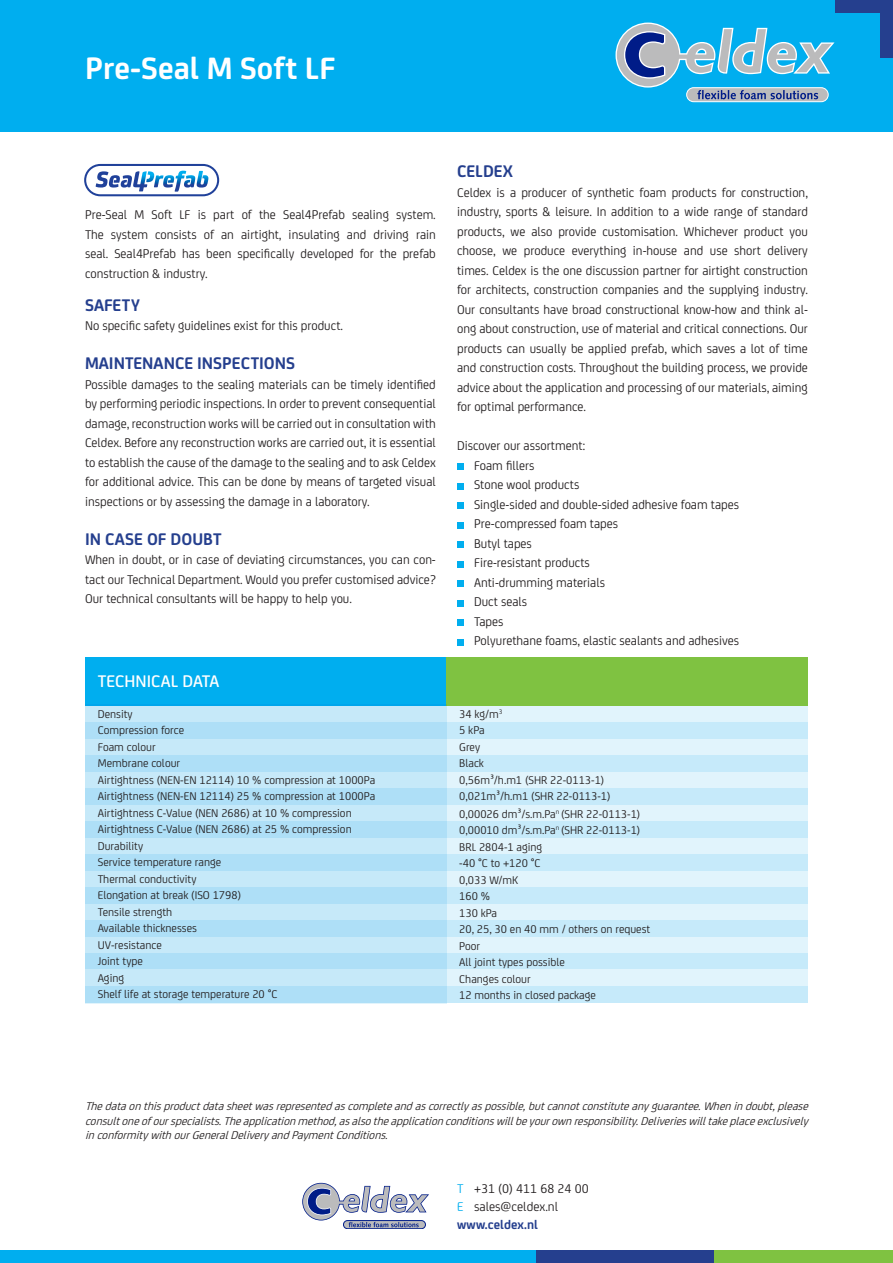
<style>
.page{position:relative;width:893px;height:1263px;background:#fff}
.page>*{position:absolute;margin:0;border:0;box-sizing:border-box;transform-origin:0 0}
._6__kop_diap{font:700 33px "FS Joey";color:#fff}
._1_plat{font:700 18px "FS Joey";color:#253f8e}
.t1{font:500 18px "FS Joey";color:#fff}
._1_plat-2{font:13.5px/19.5px "FS Joey";color:#231f20;text-align:justify}
.t2{font:700 13.5px "FS Joey";color:#253f8e}
._1_plat-3{font:12px/16.5px "FS Joey";color:#231f20}
.t3{font:italic 12px/14.4px "FS Joey";color:#231f20;text-align:justify}
.s1{color:#00aeef}
</style>
<div class="page">
<div style="left:0;top:1250px;width:536px;height:13px;background:#00aeef"></div>
<div style="left:536px;top:1250px;width:178px;height:13px;background:#253f8e"></div>
<div style="left:714px;top:1250px;width:179px;height:13px;background:#7fc241"></div>
<div style="left:0;top:0;width:893px;height:132px;background:#00aeef"></div>
<div style="left:836px;top:0;width:57px;height:13px;background:#253f8e"></div>
<div style="left:880px;top:0;width:13px;height:57px;background:#253f8e"></div>
<svg style="left:615px;top:23px;width:219px;height:79px"></svg>
<svg style="left:302px;top:1183px;width:127px;height:46px"></svg>
<svg style="left:84px;top:164px;width:135px;height:32px"></svg>
<svg style="left:457px;top:464px;width:6px;height:6px"></svg>
<svg style="left:457px;top:483px;width:6px;height:6px"></svg>
<svg style="left:457px;top:503px;width:6px;height:6px"></svg>
<svg style="left:457px;top:522px;width:6px;height:6px"></svg>
<svg style="left:457px;top:542px;width:6px;height:6px"></svg>
<svg style="left:457px;top:561px;width:6px;height:6px"></svg>
<svg style="left:457px;top:581px;width:6px;height:6px"></svg>
<svg style="left:457px;top:600px;width:6px;height:6px"></svg>
<svg style="left:457px;top:620px;width:6px;height:6px"></svg>
<svg style="left:457px;top:639px;width:6px;height:6px"></svg>
<div style="left:85px;top:953px;width:723px;height:17px;background:#c6eafa"></div>
<div style="left:85px;top:970px;width:723px;height:16px;background:#e1f4fc"></div>
<div style="left:85px;top:986px;width:723px;height:16px;background:#c6eafa"></div>
<div style="left:85px;top:937px;width:723px;height:16px;background:#e1f4fc"></div>
<div style="left:85px;top:706px;width:723px;height:17px;background:#e1f4fc"></div>
<div style="left:85px;top:838px;width:723px;height:16px;background:#e1f4fc"></div>
<div style="left:85px;top:772px;width:723px;height:16px;background:#e1f4fc"></div>
<div style="left:85px;top:904px;width:723px;height:16px;background:#e1f4fc"></div>
<div style="left:85px;top:739px;width:723px;height:16px;background:#e1f4fc"></div>
<div style="left:85px;top:871px;width:723px;height:16px;background:#e1f4fc"></div>
<div style="left:85px;top:805px;width:723px;height:16px;background:#e1f4fc"></div>
<div style="left:85px;top:723px;width:723px;height:16px;background:#c6eafa"></div>
<div style="left:85px;top:854px;width:723px;height:17px;background:#c6eafa"></div>
<div style="left:85px;top:788px;width:723px;height:17px;background:#c6eafa"></div>
<div style="left:85px;top:920px;width:723px;height:17px;background:#c6eafa"></div>
<div style="left:85px;top:755px;width:723px;height:17px;background:#c6eafa"></div>
<div style="left:85px;top:887px;width:723px;height:17px;background:#c6eafa"></div>
<div style="left:85px;top:821px;width:723px;height:17px;background:#c6eafa"></div>
<div style="left:85px;top:657px;width:374px;height:49px;background:#00aeef"></div>
<div style="left:446px;top:657px;width:362px;height:49px;background:#7fc241"></div>
<div style="left:85px;top:704px;width:361px;height:299px;background:linear-gradient(to right,#bae4f8,#bae4f8)"></div>
<p class="_6__kop_diap" style="left:85px;top:43px;width:252px">Pre-Seal M Soft LF</p>
<p class="_1_plat-2" style="left:85px;top:204px;width:352px">Pre-Seal M Soft LF is part of the Seal4Prefab sealing system.<br>The system consists of an airtight, insulating and driving rain seal. Seal4Prefab has been specifically developed for the prefab construction &amp; industry.</p>
<p class="_1_plat" style="left:85px;top:291px;width:56px">SAFETY</p>
<p class="_1_plat-2" style="left:85px;top:315px;width:260px">No specific safety guidelines exist for this product.</p>
<p class="_1_plat" style="left:85px;top:350px;width:212px">MAINTENANCE INSPECTIONS</p>
<p class="_1_plat-2" style="left:85px;top:374px;width:352px">Possible damages to the sealing materials can be timely identified by performing periodic inspections. In order to prevent consequential damage, reconstruction works will be carried out in consultation with Celdex. Before any reconstruction works are carried out, it is essential to establish the cause of the damage to the sealing and to ask Celdex for additional advice. This can be done by means of targeted visual inspections or by assessing the damage in a laboratory.</p>
<p class="_1_plat" style="left:85px;top:525px;width:138px">IN CASE OF DOUBT</p>
<p class="_1_plat-2" style="left:85px;top:549px;width:352px">When in doubt, or in case of deviating circumstances, you can con&shy;tact our Technical Department. Would you prefer customised advice?<br>Our technical consultants will be happy to help you.</p>
<p class="t1" style="left:98px;top:667px;width:123px">TECHNICAL DATA</p>
<p class="_1_plat-3" style="left:98px;top:705px;width:36px">Density</p>
<p class="_1_plat-3" style="left:98px;top:721px;width:88px">Compression force</p>
<p class="_1_plat-3" style="left:98px;top:738px;width:59px">Foam colour</p>
<p class="_1_plat-3" style="left:98px;top:754px;width:84px">Membrane colour</p>
<p class="_1_plat-3" style="left:98px;top:771px;width:279px">Airtightness (NEN-EN 12114) 10 % compression at 1000Pa</p>
<p class="_1_plat-3" style="left:98px;top:787px;width:279px">Airtightness (NEN-EN 12114) 25 % compression at 1000Pa</p>
<p class="_1_plat-3" style="left:98px;top:804px;width:255px">Airtightness C-Value (NEN 2686) at 10 % compression</p>
<p class="_1_plat-3" style="left:98px;top:820px;width:255px">Airtightness C-Value (NEN 2686) at 25 % compression<br>Durability</p>
<p class="_1_plat-3" style="left:98px;top:853px;width:125px">Service temperature range</p>
<p class="_1_plat-3" style="left:98px;top:870px;width:100px">Thermal conductivity</p>
<p class="_1_plat-3" style="left:98px;top:886px;width:145px">Elongation at break (ISO 1798)</p>
<p class="_1_plat-3" style="left:98px;top:903px;width:76px">Tensile strength</p>
<p class="_1_plat-3" style="left:98px;top:919px;width:101px">Available thicknesses</p>
<p class="_1_plat-3" style="left:98px;top:936px;width:66px">UV-resistance</p>
<p class="_1_plat-3" style="left:98px;top:952px;width:47px">Joint type</p>
<p class="_1_plat-3" style="left:98px;top:969px;width:28px">Aging</p>
<p class="_1_plat-3" style="left:98px;top:985px;width:181px">Shelf life at storage temperature 20 °C</p>
<p class="_1_plat" style="left:457px;top:158px;width:57px">CELDEX</p>
<p class="_1_plat-2" style="left:457px;top:182px;width:352px">Celdex is a producer of synthetic foam products for construction, industry, sports &amp; leisure. In addition to a wide range of standard products, we also provide customisation. Whichever product you choose, we produce everything in-house and use short delivery times. Celdex is the one discussion partner for airtight construction for architects, construction companies and the supplying industry.<br>Our consultants have broad constructional know-how and think al&shy;ong about construction, use of material and critical connections. Our products can usually be applied prefab, which saves a lot of time and construction costs. Throughout the building process, we provide advice about the application and processing of our materials, aiming for optimal performance.</p>
<p class="_1_plat-2" style="left:457px;top:435px;width:130px">Discover our assortment:</p>
<p class="_1_plat-2" style="left:474px;top:455px;width:62px">Foam fillers</p>
<p class="_1_plat-2" style="left:474px;top:474px;width:107px">Stone wool products</p>
<p class="_1_plat-2" style="left:474px;top:494px;width:266px">Single-sided and double-sided adhesive foam tapes</p>
<p class="_1_plat-2" style="left:474px;top:513px;width:146px">Pre-compressed foam tapes</p>
<p class="_1_plat-2" style="left:474px;top:533px;width:59px">Butyl tapes</p>
<p class="_1_plat-2" style="left:474px;top:552px;width:117px">Fire-resistant products</p>
<p class="_1_plat-2" style="left:474px;top:572px;width:132px">Anti-drumming materials</p>
<p class="_1_plat-2" style="left:474px;top:591px;width:55px">Duct seals</p>
<p class="_1_plat-2" style="left:474px;top:611px;width:31px">Tapes</p>
<p class="_1_plat-2" style="left:474px;top:630px;width:267px">Polyurethane foams, elastic sealants and adhesives</p>
<p class="_1_plat-3" style="left:459px;top:705px;width:45px">34 kg/m<sup>3</sup></p>
<p class="_1_plat-3" style="left:459px;top:721px;width:27px">5 kPa</p>
<p class="_1_plat-3" style="left:459px;top:738px;width:22px">Grey</p>
<p class="_1_plat-3" style="left:459px;top:754px;width:26px">Black</p>
<p class="_1_plat-3" style="left:459px;top:771px;width:147px">0,56m³/h.m1 (SHR 22-0113-1)</p>
<p class="_1_plat-3" style="left:459px;top:787px;width:153px">0,021m³/h.m1 (SHR 22-0113-1)</p>
<p class="_1_plat-3" style="left:459px;top:805px;width:183px">0,00026 dm³/s.m.Pa<sup>n</sup> (SHR 22-0113-1)</p>
<p class="_1_plat-3" style="left:459px;top:821px;width:183px">0,00010 dm³/s.m.Pa<sup>n</sup> (SHR 22-0113-1)</p>
<p class="_1_plat-3" style="left:459px;top:838px;width:85px">BRL 2804-1 aging</p>
<p class="_1_plat-3" style="left:459px;top:854px;width:83px">-40 °C to +120 °C</p>
<p class="_1_plat-3" style="left:459px;top:871px;width:60px">0,033 W/mK</p>
<p class="_1_plat-3" style="left:459px;top:887px;width:32px">160 %</p>
<p class="_1_plat-3" style="left:459px;top:904px;width:39px">130 kPa</p>
<p class="_1_plat-3" style="left:459px;top:920px;width:193px">20, 25, 30 en 40 mm / others on request</p>
<p class="_1_plat-3" style="left:459px;top:937px;width:22px">Poor</p>
<p class="_1_plat-3" style="left:459px;top:953px;width:107px">All joint types possible</p>
<p class="_1_plat-3" style="left:459px;top:970px;width:73px">Changes colour</p>
<p class="_1_plat-3" style="left:459px;top:986px;width:138px">12 months in closed package</p>
<p class="t3" style="left:85px;top:1098px;width:728px">Thedataonthisproductdatasheetwasrepresentedascompleteandascorrectlyaspossible,butcannotconstituteanyguarantee.Whenindoubt,please consultoneofourspecialists.Theapplicationmethod,asalsotheapplicationconditionswillbeyourownresponsibility.Deliverieswilltakeplaceexclusively inconformitywithourGeneralDeliveryandPaymentConditions.</p>
<p class="_1_plat-2" style="left:457px;top:1178px;width:133px"><span class="s1">T</span> +31 (0) 411 68 24 00</p>
<p class="_1_plat-2" style="left:457px;top:1196px;width:103px"><span class="s1">E</span> sales@celdex.nl</p>
<p class="t2" style="left:457px;top:1214px;width:82px">www.celdex.nl</p>
</div>
